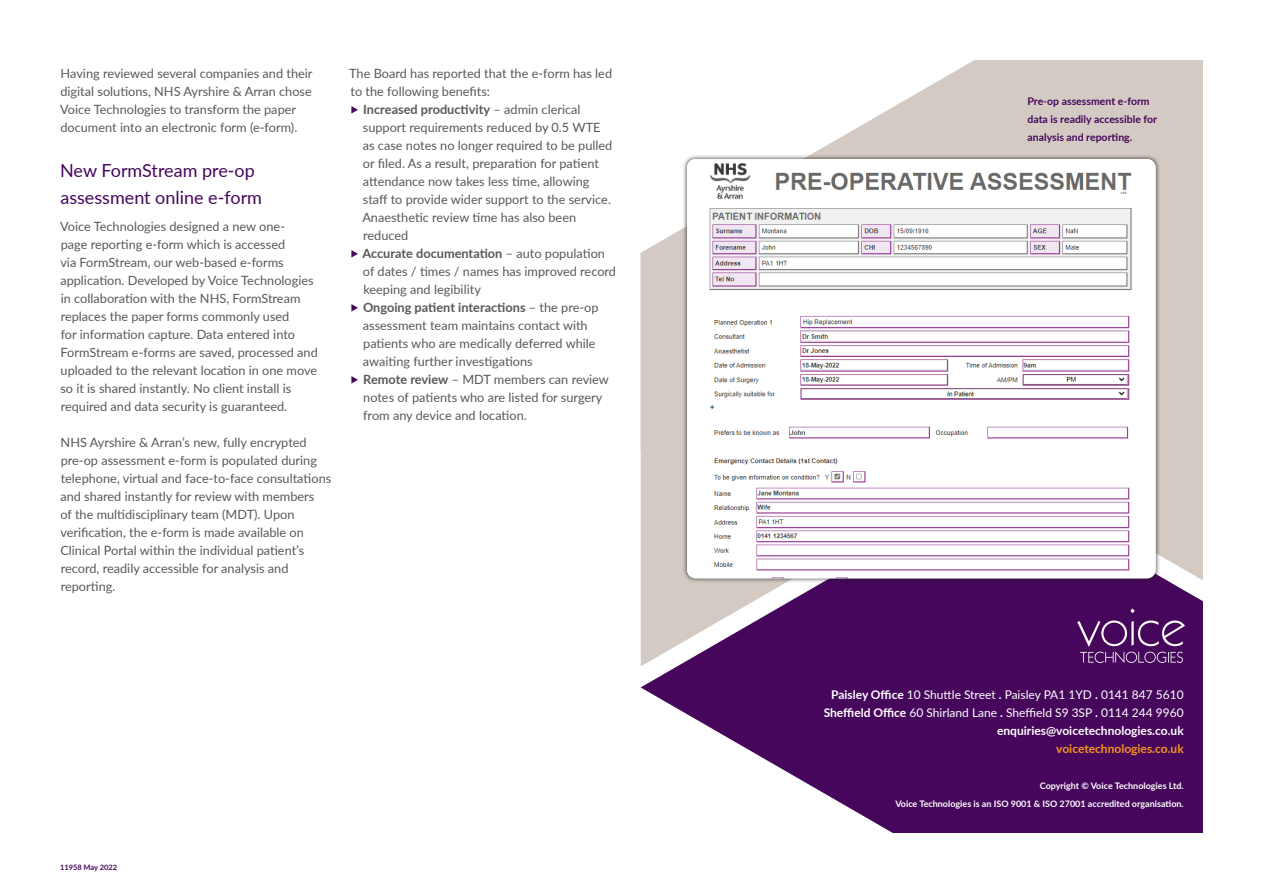
<style>
.page{position:relative;width:1263px;height:893px;background:#fff}
.page>*{position:absolute;margin:0;border:0;box-sizing:border-box;transform-origin:0 0}
.Head_B{font:18px/27px "Lato";color:#45065b}
.Body{font:12.75px/18px "Lato";color:#57585a}
.t1{font:12px "Lato";color:#fff}
.t2{font:700 12px "Lato";color:#fff}
.t3{font:700 12px "Lato";color:#f7951d}
.t4{font:700 10.5px/18px "Lato";color:#45065b}
.t5{font:700 9px "Lato";color:#fff}
.t6{font:700 7.5px "Lato";color:#45065b}
.s1{font-weight:700}
</style>
<div class="page">
<svg style="left:640px;top:60px;width:563px;height:391px;fill:#d3cbc3"></svg>
<svg style="left:640px;top:451px;width:563px;height:237px;background:#d5cec6"></svg>
<svg style="left:641px;top:482px;width:562px;height:351px;fill:#45065b"></svg>
<svg style="left:1130px;top:608px;width:5px;height:5px"></svg>
<svg style="left:1077px;top:620px;width:108px;height:43px;background:#673379"></svg>
<div style="left:682px;top:154px;width:478px;height:429px;background:#231f20;opacity:.75"></div>
<img style="left:687px;top:159px;width:468px;height:419px">
<p class="Body" style="left:60px;top:64px;width:254px">Having reviewed several companies and their digital solutions, NHS Ayrshire &amp; Arran chose Voice Technologies to transform the paper document into an electronic form (e-form).</p>
<p class="Head_B" style="left:60px;top:156px;width:203px">New FormStream pre-op assessment online e-form</p>
<p class="Body" style="left:60px;top:217px;width:259px">Voice Technologies designed a new one-<br>page reporting e-form which is accessed<br>via FormStream, our web-based e-forms application. Developed by Voice Technologies in collaboration with the NHS, FormStream replaces the paper forms commonly used<br>for information capture. Data entered into FormStream e-forms are saved, processed and uploaded to the relevant location in one move so it is shared instantly. No client install is required and data security is guaranteed.</p>
<p class="Body" style="left:60px;top:433px;width:272px">NHS Ayrshire &amp; Arran’s new, fully encrypted pre-op assessment e-form is populated during telephone, virtual and face-to-face consultations and shared instantly for review with members<br>of the multidisciplinary team (MDT). Upon verification, the e-form is made available on Clinical Portal within the individual patient’s record, readily accessible for analysis and reporting.</p>
<p class="Body" style="left:349px;top:64px;width:264px">The Board has reported that the e-form has led to the following benefits:</p>
<p class="Body" style="left:362px;top:100px;width:251px"><span class="s1">Increased productivity</span> – admin clerical support requirements reduced by 0.5 WTE as case notes no longer required to be pulled or filed. As a result, preparation for patient attendance now takes less time, allowing staff to provide wider support to the service.<br>Anaesthetic review time has also been reduced</p>
<p class="Body" style="left:362px;top:244px;width:255px"><span class="s1">Accurate documentation</span> – auto population of dates / times / names has improved record keeping and legibility</p>
<p class="Body" style="left:363px;top:298px;width:237px"><span class="s1">Ongoing patient interactions</span> – the pre-op assessment team maintains contact with patients who are medically deferred while awaiting further investigations</p>
<p class="Body" style="left:363px;top:370px;width:247px"><span class="s1">Remote review</span> – MDT members can review notes of patients who are listed for surgery from any device and location.</p>
<p class="t6" style="left:60px;top:862px;width:59px">11958 May 2022</p>
<p class="t4" style="left:1027px;top:92px;width:131px">Pre-op assessment e-form data is readily accessible for analysis and reporting.</p>
<p class="t1" style="left:831px;top:686px;width:354px"><span class="s1">Paisley Office</span> 10 Shuttle Street <span class="s1">.</span> Paisley PA1 1YD <span class="s1">.</span> 0141 847 5610</p>
<p class="t1" style="left:824px;top:704px;width:362px"><span class="s1">Sheffield Office</span> 60 Shirland Lane <span class="s1">.</span> Sheffield S9 3SP <span class="s1">.</span> 0114 244 9960</p>
<p class="t2" style="left:997px;top:722px;width:188px">enquiries@voicetechnologies.co.uk</p>
<p class="t3" style="left:1056px;top:740px;width:129px">voicetechnologies.co.uk</p>
<p class="t5" style="left:1040px;top:779px;width:145px">Copyright © Voice Technologies Ltd.</p>
<p class="t5" style="left:895px;top:797px;width:290px">Voice Technologies is an ISO 9001 &amp; ISO 27001 accredited organisation.</p>
</div>
